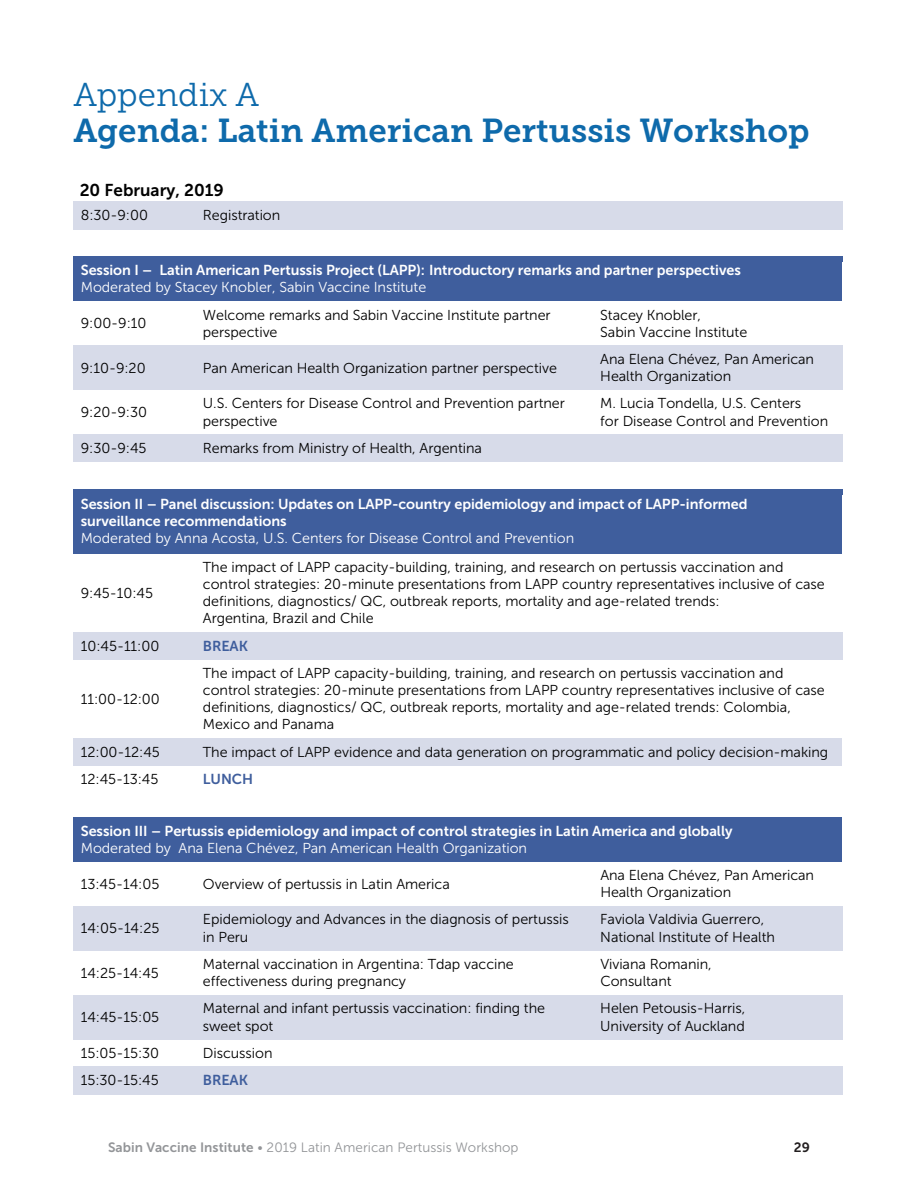
<style>
.page{position:relative;width:918px;height:1188px;background:#fff}
.page>*{position:absolute;margin:0;border:0;box-sizing:border-box;transform-origin:0 0}
.headline{font:33px/36px "Museo Slab 700";color:#0e6aab}
.t1{font:17.1px "Museo Sans 700";color:#000}
.t2{font:14.4px/17.1px "Museo Sans 300";letter-spacing:-.005em;color:#000}
.t3{font:14.4px/17.1px "Museo Sans 700";letter-spacing:-.005em;color:#fff}
.t4{font:14.4px "Museo Sans 700";letter-spacing:-.005em;color:#3f5e9d}
.t5{font:13.5px "Museo Sans 300";letter-spacing:.005em;color:#939598}
.t6{font:13.5px "Museo Sans 700";color:#231f20}
.s1{font-family:"Museo Slab 300"}
.s2{font-family:"Museo Sans 300"}
.s3{font-family:"Museo Sans 700"}
</style>
<div class="page">
<div style="left:73px;top:202px;width:122px;height:27px;background:#d7dbe9"></div>
<div style="left:195px;top:202px;width:397px;height:27px;background:#d7dbe9"></div>
<div style="left:592px;top:202px;width:250px;height:27px;background:#d7dbe9"></div>
<div style="left:81px;top:262px;width:753px;height:17px;background:#3f5e9d"></div>
<div style="left:81px;top:279px;width:753px;height:17px;background:#3f5e9d"></div>
<div style="left:73px;top:257px;width:121px;height:5px;background:#3f5e9d"></div>
<div style="left:194px;top:257px;width:398px;height:5px;background:#3f5e9d"></div>
<div style="left:592px;top:257px;width:250px;height:5px;background:#3f5e9d"></div>
<div style="left:73px;top:296px;width:769px;height:5px;background:#3f5e9d"></div>
<div style="left:73px;top:345px;width:122px;height:45px;background:#d7dbe9"></div>
<div style="left:195px;top:345px;width:397px;height:45px;background:#d7dbe9"></div>
<div style="left:592px;top:345px;width:250px;height:45px;background:#d7dbe9"></div>
<div style="left:73px;top:434px;width:122px;height:28px;background:#d7dbe9"></div>
<div style="left:195px;top:434px;width:397px;height:28px;background:#d7dbe9"></div>
<div style="left:592px;top:434px;width:250px;height:28px;background:#d7dbe9"></div>
<div style="left:73px;top:489px;width:769px;height:64px;background:#3f5e9d"></div>
<div style="left:73px;top:632px;width:122px;height:27px;background:#d7dbe9"></div>
<div style="left:195px;top:632px;width:397px;height:27px;background:#d7dbe9"></div>
<div style="left:592px;top:632px;width:250px;height:27px;background:#d7dbe9"></div>
<div style="left:73px;top:738px;width:122px;height:27px;background:#d7dbe9"></div>
<div style="left:203px;top:743px;width:631px;height:17px;background:#d7dbe9"></div>
<div style="left:194px;top:738px;width:648px;height:5px;background:#d7dbe9"></div>
<div style="left:194px;top:760px;width:648px;height:5px;background:#d7dbe9"></div>
<div style="left:81px;top:822px;width:753px;height:17px;background:#3f5e9d"></div>
<div style="left:81px;top:839px;width:753px;height:17px;background:#3f5e9d"></div>
<div style="left:73px;top:817px;width:769px;height:5px;background:#3f5e9d"></div>
<div style="left:73px;top:856px;width:769px;height:6px;background:#3f5e9d"></div>
<div style="left:73px;top:906px;width:122px;height:44px;background:#d7dbe9"></div>
<div style="left:195px;top:906px;width:397px;height:44px;background:#d7dbe9"></div>
<div style="left:592px;top:906px;width:250px;height:44px;background:#d7dbe9"></div>
<div style="left:73px;top:995px;width:122px;height:44px;background:#d7dbe9"></div>
<div style="left:195px;top:995px;width:397px;height:44px;background:#d7dbe9"></div>
<div style="left:592px;top:995px;width:250px;height:44px;background:#d7dbe9"></div>
<div style="left:73px;top:1067px;width:122px;height:27px;background:#d7dbe9"></div>
<div style="left:195px;top:1067px;width:397px;height:27px;background:#d7dbe9"></div>
<div style="left:592px;top:1067px;width:250px;height:27px;background:#d7dbe9"></div>
<p class="headline" style="left:73px;top:77px;width:738px"><span class="s1">Appendix A<br></span>Agenda: Latin American Pertussis Workshop</p>
<p class="t1" style="left:80px;top:180px;width:146px">20 February, 2019</p>
<p class="t2" style="left:81px;top:207px;width:69px">8:30-9:00</p>
<p class="t2" style="left:203px;top:207px;width:79px">Registration</p>
<p class="t3" style="left:81px;top:262px;width:662px">Session I – Latin American Pertussis Project (LAPP): Introductory remarks and partner perspectives<br><span class="s2">Moderated by Stacey Knobler, Sabin Vaccine Institute</span></p>
<p class="t2" style="left:81px;top:315px;width:67px">9:00-9:10</p>
<p class="t2" style="left:203px;top:306px;width:349px">Welcome remarks and Sabin Vaccine Institute partner perspective</p>
<p class="t2" style="left:600px;top:306px;width:149px">Stacey Knobler,<br>Sabin Vaccine Institute</p>
<p class="t2" style="left:81px;top:359px;width:66px">9:10-9:20</p>
<p class="t2" style="left:203px;top:359px;width:356px">Pan American Health Organization partner perspective</p>
<p class="t2" style="left:600px;top:351px;width:215px">Ana Elena Chévez, Pan American<br>Health Organization</p>
<p class="t2" style="left:81px;top:404px;width:68px">9:20-9:30</p>
<p class="t2" style="left:203px;top:395px;width:364px">U.S. Centers for Disease Control and Prevention partner perspective</p>
<p class="t2" style="left:600px;top:395px;width:229px">M. Lucia Tondella, U.S. Centers<br>for Disease Control and Prevention</p>
<p class="t2" style="left:81px;top:439px;width:67px">9:30-9:45</p>
<p class="t2" style="left:203px;top:439px;width:281px">Remarks from Ministry of Health, Argentina</p>
<p class="t3" style="left:81px;top:495px;width:668px">Session II – Panel discussion: Updates on LAPP-country epidemiology and impact of LAPP-informed surveillance recommendations<br><span class="s2">Moderated by Anna Acosta, U.S. Centers for Disease Control and Prevention</span></p>
<p class="t2" style="left:81px;top:584px;width:74px">9:45-10:45</p>
<p class="t2" style="left:203px;top:558px;width:623px">The impact of LAPP capacity-building, training, and research on pertussis vaccination and control strategies: 20-minute presentations from LAPP country representatives inclusive of case definitions, diagnostics/ QC, outbreak reports, mortality and age-related trends:<br>Argentina, Brazil and Chile</p>
<p class="t2" style="left:81px;top:637px;width:80px">10:45-11:00</p>
<p class="t4" style="left:203px;top:638px;width:47px">BREAK</p>
<p class="t2" style="left:81px;top:690px;width:81px">11:00-12:00</p>
<p class="t2" style="left:203px;top:665px;width:623px">The impact of LAPP capacity-building, training, and research on pertussis vaccination and control strategies: 20-minute presentations from LAPP country representatives inclusive of case definitions, diagnostics/ QC, outbreak reports, mortality and age-related trends: Colombia, Mexico and Panama</p>
<p class="t2" style="left:81px;top:743px;width:81px">12:00-12:45</p>
<p class="t2" style="left:203px;top:743px;width:627px">The impact of LAPP evidence and data generation on programmatic and policy decision-making</p>
<p class="t2" style="left:81px;top:771px;width:79px">12:45-13:45</p>
<p class="t4" style="left:203px;top:771px;width:52px">LUNCH</p>
<p class="t3" style="left:81px;top:822px;width:653px">Session III – Pertussis epidemiology and impact of control strategies in Latin America and globally<br><span class="s2">Moderated by Ana Elena Chévez, Pan American Health Organization</span></p>
<p class="t2" style="left:81px;top:875px;width:80px">13:45-14:05</p>
<p class="t2" style="left:203px;top:875px;width:248px">Overview of pertussis in Latin America</p>
<p class="t2" style="left:600px;top:867px;width:215px">Ana Elena Chévez, Pan American<br>Health Organization</p>
<p class="t2" style="left:81px;top:920px;width:80px">14:05-14:25</p>
<p class="t2" style="left:203px;top:911px;width:367px">Epidemiology and Advances in the diagnosis of pertussis in Peru</p>
<p class="t2" style="left:600px;top:911px;width:176px">Faviola Valdivia Guerrero,<br>National Institute of Health</p>
<p class="t2" style="left:81px;top:964px;width:80px">14:25-14:45</p>
<p class="t2" style="left:203px;top:956px;width:312px">Maternal vaccination in Argentina: Tdap vaccine effectiveness during pregnancy</p>
<p class="t2" style="left:600px;top:956px;width:113px">Viviana Romanin,<br>Consultant</p>
<p class="t2" style="left:81px;top:1009px;width:80px">14:45-15:05</p>
<p class="t2" style="left:203px;top:1000px;width:344px">Maternal and infant pertussis vaccination: finding the sweet spot</p>
<p class="t2" style="left:600px;top:1000px;width:146px">Helen Petousis-Harris,<br>University of Auckland</p>
<p class="t2" style="left:81px;top:1044px;width:80px">15:05-15:30</p>
<p class="t2" style="left:203px;top:1044px;width:71px">Discussion</p>
<p class="t2" style="left:81px;top:1072px;width:79px">15:30-15:45</p>
<p class="t4" style="left:203px;top:1072px;width:47px">BREAK</p>
<p class="t5" style="left:108px;top:1140px;width:412px"><span class="s3">Sabin Vaccine Institute</span> • 2019 Latin American Pertussis Workshop</p>
<p class="t6" style="left:794px;top:1140px;width:18px">29</p>
</div>
